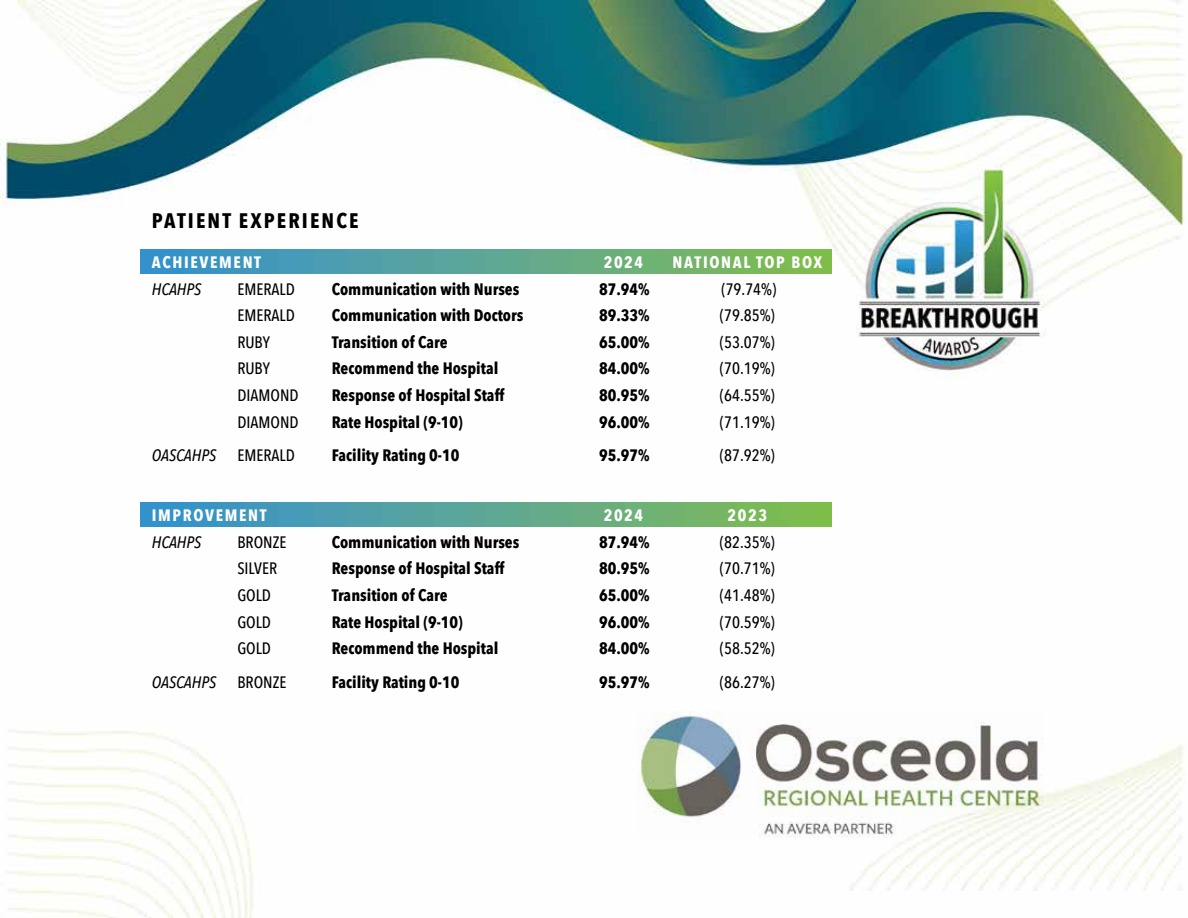
<style>
.page{position:relative;width:1188px;height:918px;background:#fff}
.page>*{position:absolute;margin:0;border:0;box-sizing:border-box;transform-origin:0 0}
.t1{font:700 21px "Avenir Next Condensed";letter-spacing:.1em;color:#000}
.t2{font:700 16.5px "Avenir Next Condensed";color:#000}
.t3{font:500 16.5px "Avenir Next Condensed";color:#000}
.t4{font:700 16.5px "Avenir Next Condensed";letter-spacing:.1em;color:#fff}
.t5{font:italic 500 16.5px "Avenir Next Condensed";color:#000}
</style>
<div class="page">
<img style="left:1px;top:1px;width:1184px;height:917px">
<img style="left:637px;top:712px;width:406px;height:125px">
<img style="left:140px;top:249px;width:692px;height:25px">
<img style="left:140px;top:502px;width:692px;height:25px">
<p class="t1" style="left:152px;top:208px;width:208px">PATIENT EXPERIENCE</p>
<p class="t4" style="left:152px;top:252px;width:111px">ACHIEVEMENT</p>
<p class="t4" style="left:604px;top:252px;width:41px">2024</p>
<p class="t4" style="left:673px;top:252px;width:151px">NATIONAL TOP BOX</p>
<p class="t5" style="left:152px;top:279px;width:51px">HCAHPS</p>
<p class="t3" style="left:237px;top:279px;width:59px">EMERALD</p>
<p class="t2" style="left:332px;top:279px;width:189px">Communication with Nurses</p>
<p class="t2" style="left:599px;top:279px;width:52px">87.94%</p>
<p class="t3" style="left:721px;top:279px;width:56px">(79.74%)</p>
<p class="t3" style="left:237px;top:306px;width:59px">EMERALD</p>
<p class="t2" style="left:332px;top:305px;width:193px">Communication with Doctors</p>
<p class="t2" style="left:599px;top:305px;width:52px">89.33%</p>
<p class="t3" style="left:720px;top:306px;width:56px">(79.85%)</p>
<p class="t3" style="left:237px;top:332px;width:34px">RUBY</p>
<p class="t2" style="left:332px;top:332px;width:117px">Transition of Care</p>
<p class="t2" style="left:599px;top:332px;width:52px">65.00%</p>
<p class="t3" style="left:720px;top:332px;width:56px">(53.07%)</p>
<p class="t3" style="left:237px;top:359px;width:34px">RUBY</p>
<p class="t2" style="left:332px;top:359px;width:168px">Recommend the Hospital</p>
<p class="t2" style="left:599px;top:359px;width:52px">84.00%</p>
<p class="t3" style="left:720px;top:359px;width:56px">(70.19%)</p>
<p class="t3" style="left:237px;top:385px;width:63px">DIAMOND</p>
<p class="t2" style="left:332px;top:385px;width:174px">Response of Hospital Staff</p>
<p class="t2" style="left:599px;top:385px;width:52px">80.95%</p>
<p class="t3" style="left:720px;top:385px;width:56px">(64.55%)</p>
<p class="t3" style="left:237px;top:412px;width:63px">DIAMOND</p>
<p class="t2" style="left:332px;top:412px;width:132px">Rate Hospital (9-10)</p>
<p class="t2" style="left:599px;top:412px;width:52px">96.00%</p>
<p class="t3" style="left:720px;top:412px;width:56px">(71.19%)</p>
<p class="t5" style="left:152px;top:446px;width:66px">OASCAHPS</p>
<p class="t3" style="left:237px;top:446px;width:59px">EMERALD</p>
<p class="t2" style="left:332px;top:445px;width:129px">Facility Rating 0-10</p>
<p class="t2" style="left:599px;top:445px;width:52px">95.97%</p>
<p class="t3" style="left:720px;top:446px;width:56px">(87.92%)</p>
<p class="t4" style="left:152px;top:505px;width:116px">IMPROVEMENT</p>
<p class="t4" style="left:604px;top:505px;width:41px">2024</p>
<p class="t4" style="left:728px;top:505px;width:41px">2023</p>
<p class="t5" style="left:152px;top:532px;width:51px">HCAHPS</p>
<p class="t3" style="left:237px;top:532px;width:51px">BRONZE</p>
<p class="t2" style="left:332px;top:532px;width:189px">Communication with Nurses</p>
<p class="t2" style="left:599px;top:532px;width:52px">87.94%</p>
<p class="t3" style="left:720px;top:532px;width:56px">(82.35%)</p>
<p class="t3" style="left:237px;top:559px;width:41px">SILVER</p>
<p class="t2" style="left:332px;top:559px;width:174px">Response of Hospital Staff</p>
<p class="t2" style="left:599px;top:559px;width:52px">80.95%</p>
<p class="t3" style="left:720px;top:559px;width:56px">(70.71%)</p>
<p class="t3" style="left:237px;top:585px;width:35px">GOLD</p>
<p class="t2" style="left:332px;top:585px;width:117px">Transition of Care</p>
<p class="t2" style="left:599px;top:585px;width:52px">65.00%</p>
<p class="t3" style="left:720px;top:585px;width:56px">(41.48%)</p>
<p class="t3" style="left:237px;top:612px;width:35px">GOLD</p>
<p class="t2" style="left:332px;top:612px;width:132px">Rate Hospital (9-10)</p>
<p class="t2" style="left:599px;top:612px;width:52px">96.00%</p>
<p class="t3" style="left:720px;top:612px;width:56px">(70.59%)</p>
<p class="t3" style="left:237px;top:638px;width:35px">GOLD</p>
<p class="t2" style="left:332px;top:638px;width:168px">Recommend the Hospital</p>
<p class="t2" style="left:599px;top:638px;width:52px">84.00%</p>
<p class="t3" style="left:720px;top:638px;width:56px">(58.52%)</p>
<p class="t5" style="left:152px;top:672px;width:66px">OASCAHPS</p>
<p class="t3" style="left:237px;top:672px;width:51px">BRONZE</p>
<p class="t2" style="left:332px;top:672px;width:129px">Facility Rating 0-10</p>
<p class="t2" style="left:599px;top:672px;width:52px">95.97%</p>
<p class="t3" style="left:720px;top:672px;width:56px">(86.27%)</p>
</div>
